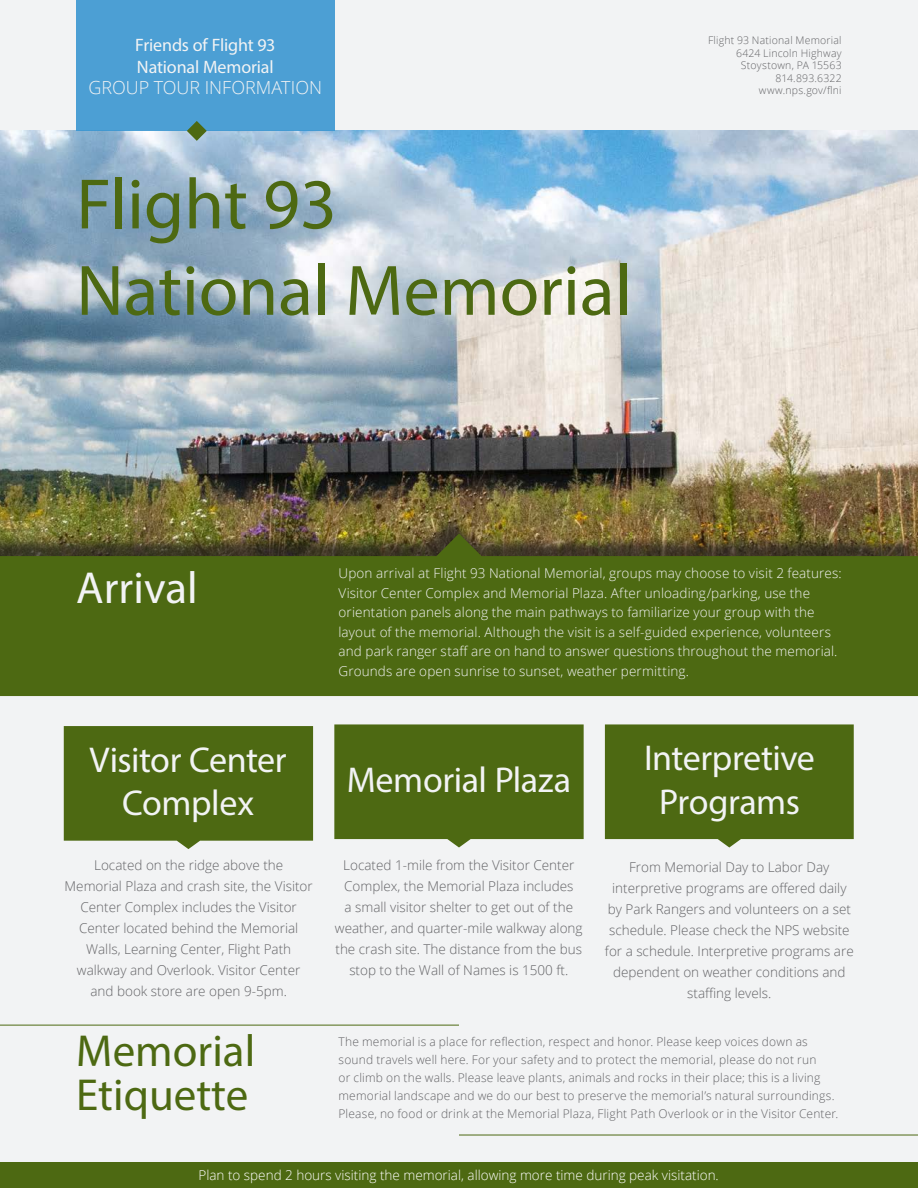
<style>
.page{position:relative;width:918px;height:1188px;background:#f2f3f4}
.page>*{position:absolute;margin:0;border:0;box-sizing:border-box;transform-origin:0 0}
.Box-1-Title-C1{font:72px "Myriad Pro";color:#4d6912}
.F1-Title-C1{font:45px/43.5px "Myriad Pro";color:#4d6912}
.DIV-1-About{font:45px "Myriad Pro";color:#f2f3f4}
.Box1-Title{font:36px/43.2px "Myriad Pro";letter-spacing:-.015em;color:#f2f3f4;text-align:center}
.LOGO-Title{font:18px "Myriad Pro";letter-spacing:-.01em;color:#f2f3f4}
.LOGO-Title-2{font:300 18px "Open Sans";letter-spacing:-.005em;color:#f2f3f4}
.Box1-BT{font:300 13.5px/21px "Open Sans";color:#636366;text-align:center}
.DIV-1-BT{font:300 13.5px/19.5px "Open Sans";letter-spacing:.01em;color:#f2f3f4}
.Box1-BT-2{font:300 13.5px "Open Sans";color:#fff}
.F1-BT{font:300 12px/18px "Open Sans";letter-spacing:.015em;color:#636366}
.Header-BT{font:300 10.5px "Open Sans";letter-spacing:.02em;color:#636366}
</style>
<div class="page">
<img style="left:0;top:131px;width:918px;height:383px">
<div style="left:0;top:514px;width:918px;height:177px;background:#231f20;opacity:.7"></div>
<svg style="left:0;top:534px;width:918px;height:162px;background:#4e6515"></svg>
<div style="left:76px;top:0;width:258px;height:131px;background:#4c9fd4"></div>
<svg style="left:187px;top:121px;width:20px;height:20px"></svg>
<svg style="left:64px;top:726px;width:249px;height:123px;background:#577120"></svg>
<svg style="left:334px;top:724px;width:250px;height:124px;background:#597322"></svg>
<div style="left:0;top:1162px;width:918px;height:26px;background:#4d6912"></div>
<hr style="left:0;top:1025px;width:459px;height:1px;background:#4d6912">
<hr style="left:459px;top:1135px;width:459px;height:1px;background:#4d6912">
<svg style="left:605px;top:724px;width:249px;height:124px;background:#597322"></svg>
<p class="LOGO-Title" style="left:135px;top:34px;width:142px">Friends of Flight 93</p>
<p class="LOGO-Title" style="left:137px;top:55px;width:138px">National Memorial</p>
<p class="LOGO-Title-2" style="left:89px;top:75px;width:235px">GROUP TOUR INFORMATION</p>
<p class="Box-1-Title-C1" style="left:76px;top:160px;width:262px">Flight 93</p>
<p class="Box-1-Title-C1" style="left:76px;top:246px;width:557px">National Memorial</p>
<p class="Header-BT" style="left:708px;top:33px;width:135px">Flight 93 National Memorial</p>
<p class="Header-BT" style="left:736px;top:46px;width:107px">6424 Lincoln Highway</p>
<p class="Header-BT" style="left:741px;top:58px;width:102px">Stoystown, PA 15563</p>
<p class="Header-BT" style="left:775px;top:71px;width:68px">814.893.6322</p>
<p class="Header-BT" style="left:759px;top:83px;width:84px">www.nps.gov/flni</p>
<p class="DIV-1-About" style="left:76px;top:560px;width:123px">Arrival</p>
<p class="Box1-Title" style="left:90px;top:737px;width:199px">Visitor Center<br>Complex</p>
<p class="DIV-1-BT" style="left:339px;top:563px;width:505px">Upon arrival at Flight 93 National Memorial, groups may choose to visit 2 features:<br>Visitor Center Complex and Memorial Plaza. After unloading/parking, use the</p>
<p class="DIV-1-BT" style="left:339px;top:602px;width:500px">orientation panels along the main pathways to familiarize your group with the layout of the memorial. Although the visit is a self-guided experience, volunteers and park ranger staff are on hand to answer questions throughout the memorial.<br>Grounds are open sunrise to sunset, weather permitting.</p>
<p class="Box1-Title" style="left:347px;top:758px;width:226px">Memorial Plaza</p>
<p class="Box1-Title" style="left:644px;top:736px;width:172px">Interpretive</p>
<p class="Box1-Title" style="left:659px;top:779px;width:142px">Programs</p>
<p class="Box1-BT" style="left:65px;top:855px;width:250px">Located on the ridge above the Memorial Plaza and crash site, the Visitor Center Complex includes the Visitor Center located behind the Memorial Walls, Learning Center, Flight Path walkway and Overlook. Visitor Center and book store are open 9-5pm.</p>
<p class="Box1-BT" style="left:335px;top:855px;width:249px">Located 1-mile from the Visitor Center Complex, the Memorial Plaza includes<br>a small visitor shelter to get out of the weather, and quarter-mile walkway along the crash site. The distance from the bus stop to the Wall of Names is 1500 ft.</p>
<p class="Box1-BT" style="left:605px;top:856px;width:250px">From Memorial Day to Labor Day interpretive programs are offered daily by Park Rangers and volunteers on a set schedule. Please check the NPS website for a schedule. Interpretive programs are dependent on weather conditions and staffing levels.</p>
<p class="F1-Title-C1" style="left:76px;top:1029px;width:180px">Memorial<br>Etiquette</p>
<p class="F1-BT" style="left:339px;top:1033px;width:501px">The memorial is a place for reflection, respect and honor. Please keep voices down as sound travels well here. For your safety and to protect the memorial, please do not run<br>or climb on the walls. Please leave plants, animals and rocks in their place; this is a living memorial landscape and we do our best to preserve the memorial’s natural surroundings.<br>Please, no food or drink at the Memorial Plaza, Flight Path Overlook or in the Visitor Center.</p>
<p class="Box1-BT-2" style="left:198px;top:1166px;width:522px">Plan to spend 2 hours visiting the memorial, allowing more time during peak visitation.</p>
</div>
